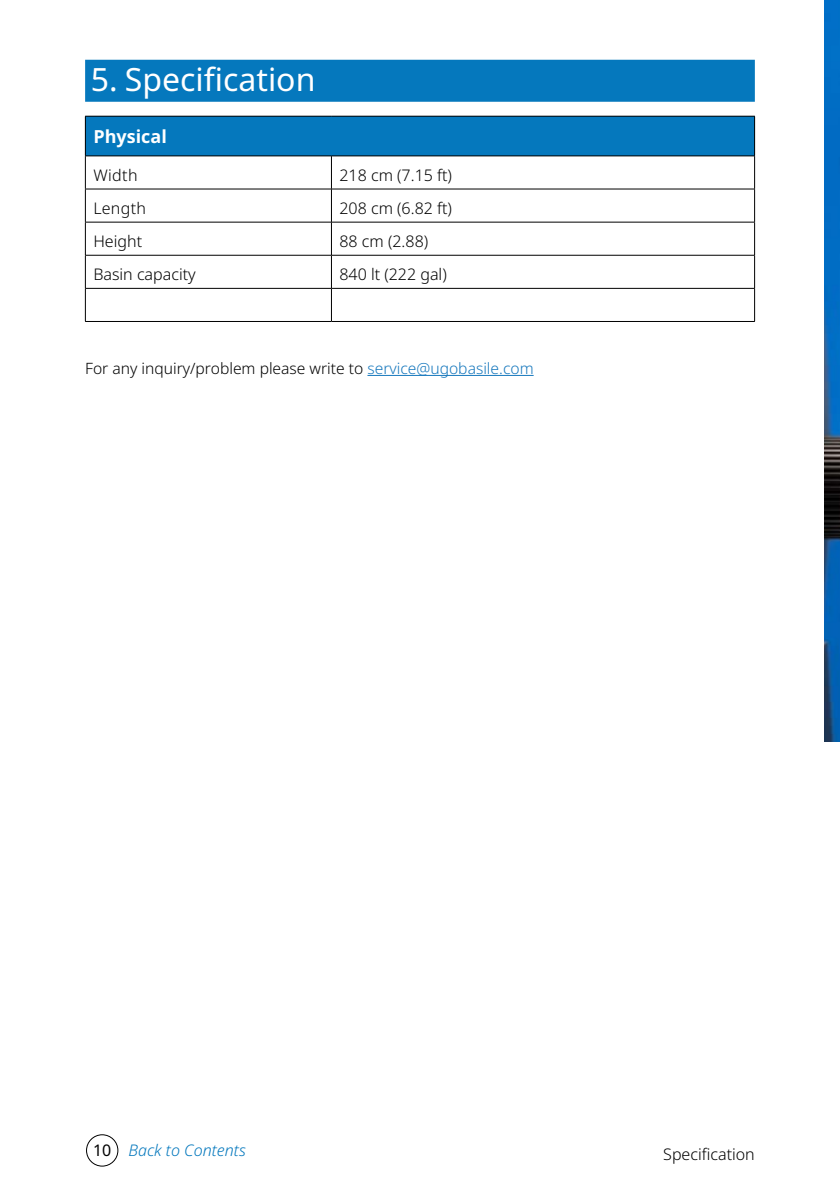
<style>
.page{position:relative;width:840px;height:1191px;background:#fff}
.page>*{position:absolute;margin:0;border:0;box-sizing:border-box;transform-origin:0 0}
.t1{font:32px "Noto Sans";color:#fff}
.t2{font:700 18px "Noto Sans";color:#fff}
.t3{font:300 16px "Noto Sans";color:#000}
.t4{font:italic 300 16px "Noto Sans";color:#0578bd}
.t5{font:16px "Noto Sans";color:#000}
.t6{font:300 15.6px "Noto Sans";color:#000}
.s1{color:#1778bd}
</style>
<div class="page">
<div style="left:86px;top:1134px;width:32px;height:32px;border:1px solid #000;border-radius:50%"></div>
<div style="left:85px;top:60px;width:669px;height:42px;background:#0578bd"></div>
<hr style="left:367px;top:375px;width:166px;height:1px;background:#1778bd">
<div style="left:85px;top:116px;width:669px;height:40px;background:#0578bd"></div>
<hr style="left:85px;top:116px;width:246px;height:1px;background:#000">
<hr style="left:85px;top:116px;width:1px;height:40px;background:#000">
<hr style="left:331px;top:116px;width:423px;height:1px;background:#000">
<hr style="left:753px;top:116px;width:1px;height:40px;background:#000">
<hr style="left:85px;top:156px;width:246px;height:1px;background:#000">
<hr style="left:85px;top:156px;width:1px;height:33px;background:#000">
<hr style="left:331px;top:156px;width:423px;height:1px;background:#000">
<hr style="left:331px;top:156px;width:1px;height:33px;background:#000">
<hr style="left:753px;top:156px;width:1px;height:33px;background:#000">
<hr style="left:85px;top:189px;width:246px;height:1px;background:#000">
<hr style="left:85px;top:189px;width:1px;height:33px;background:#000">
<hr style="left:331px;top:189px;width:423px;height:1px;background:#000">
<hr style="left:331px;top:189px;width:1px;height:33px;background:#000">
<hr style="left:753px;top:189px;width:1px;height:33px;background:#000">
<hr style="left:85px;top:222px;width:246px;height:1px;background:#000">
<hr style="left:85px;top:222px;width:1px;height:33px;background:#000">
<hr style="left:331px;top:222px;width:423px;height:1px;background:#000">
<hr style="left:331px;top:222px;width:1px;height:33px;background:#000">
<hr style="left:753px;top:222px;width:1px;height:33px;background:#000">
<hr style="left:85px;top:255px;width:246px;height:1px;background:#000">
<hr style="left:85px;top:255px;width:1px;height:33px;background:#000">
<hr style="left:331px;top:255px;width:423px;height:1px;background:#000">
<hr style="left:331px;top:255px;width:1px;height:33px;background:#000">
<hr style="left:753px;top:255px;width:1px;height:33px;background:#000">
<hr style="left:85px;top:288px;width:246px;height:1px;background:#000">
<hr style="left:85px;top:289px;width:1px;height:32px;background:#000">
<hr style="left:331px;top:288px;width:423px;height:1px;background:#000">
<hr style="left:331px;top:289px;width:1px;height:32px;background:#000">
<hr style="left:753px;top:289px;width:1px;height:32px;background:#000">
<hr style="left:85px;top:321px;width:246px;height:1px;background:#000">
<hr style="left:331px;top:321px;width:423px;height:1px;background:#000">
<img style="left:824px;top:0;width:15px;height:741px">
<h1 class="t1" style="left:91px;top:57px;width:226px">5. Specification</h1>
<p class="t2" style="left:93px;top:124px;width:75px">Physical</p>
<p class="t3" style="left:93px;top:164px;width:46px">Width</p>
<p class="t3" style="left:339px;top:164px;width:114px">218 cm (7.15 ft)</p>
<p class="t3" style="left:93px;top:197px;width:54px">Length</p>
<p class="t3" style="left:339px;top:197px;width:114px">208 cm (6.82 ft)</p>
<p class="t3" style="left:93px;top:230px;width:50px">Height</p>
<p class="t3" style="left:339px;top:230px;width:90px">88 cm (2.88)</p>
<p class="t3" style="left:93px;top:263px;width:104px">Basin capacity</p>
<p class="t3" style="left:339px;top:263px;width:109px">840 lt (222 gal)</p>
<p class="t6" style="left:85px;top:357px;width:450px">For any inquiry/problem please write to <span class="s1">service@ugobasile.com</span></p>
<p class="t4" style="left:128px;top:1139px;width:119px">Back to Contents</p>
<p class="t5" style="left:93px;top:1139px;width:20px">10</p>
<p class="t3" style="left:663px;top:1142px;width:93px">Specification</p>
</div>
